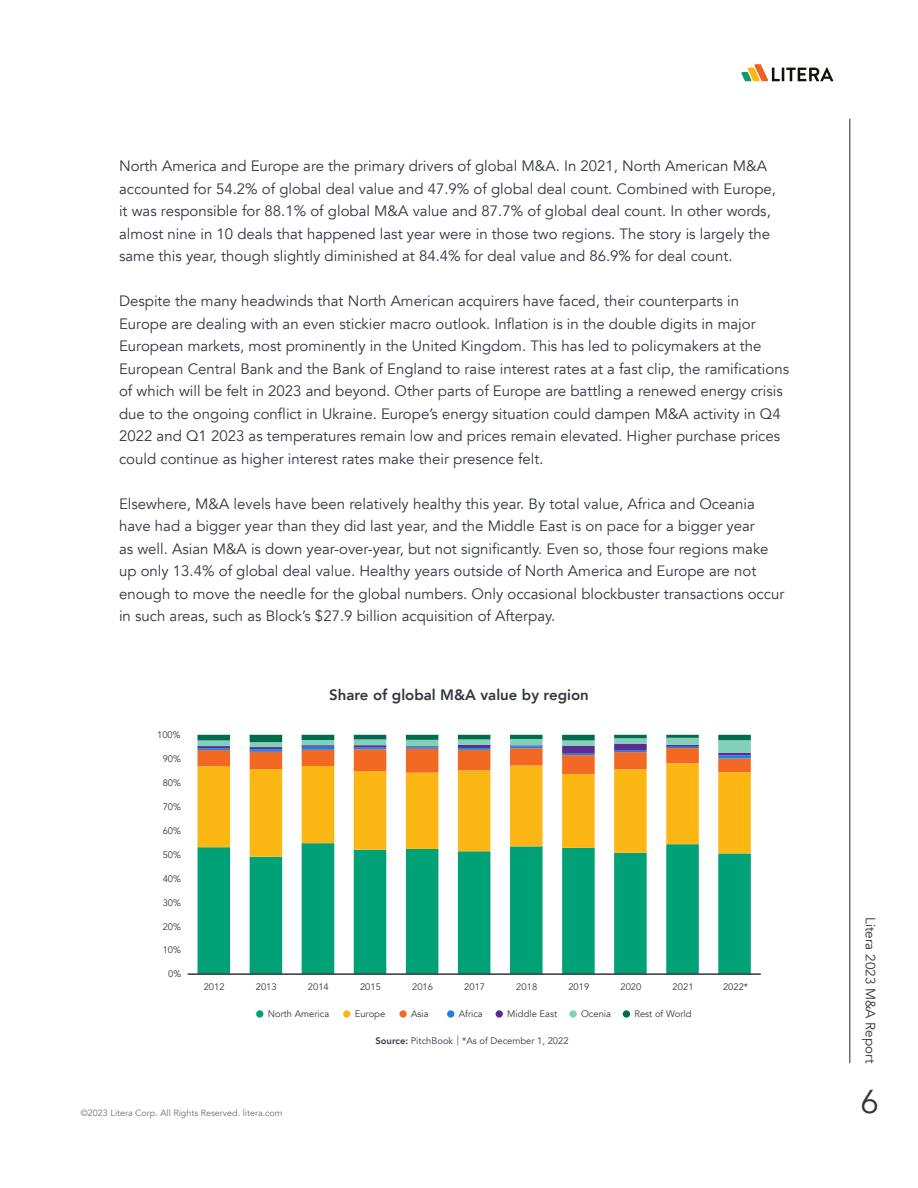
<style>
.page{position:relative;width:918px;height:1188px;background:#fff}
.page>*{position:absolute;margin:0;border:0;box-sizing:border-box;transform-origin:0 0}
.t1{font:33px "Avenir";color:#323640}
.t2{font:15px/22.5px "Avenir";color:#323640}
.t3{font:800 15px "Avenir";color:#323741}
.t4{font:13.5px "Avenir";color:#323640}
.t5{font:9.45px "Avenir";color:#333740}
.t6{font:9.45px "Avenir";color:#333841}
.t7{font:9px "Avenir";color:#706f76}
.s1{font-weight:800}
.s2{font-weight:300;font-size:9.9px}
</style>
<div class="page">
<svg style="left:741px;top:64px;width:92px;height:17px"></svg>
<hr style="left:850px;top:119px;width:1px;height:944px;background:#231f20">
<svg style="left:187px;top:734px;width:574px;height:284px"></svg>
<p class="t2" style="left:119px;top:155px;width:659px">North America and Europe are the primary drivers of global M&amp;A. In 2021, North American M&amp;A accounted for 54.2% of global deal value and 47.9% of global deal count. Combined with Europe, it was responsible for 88.1% of global M&amp;A value and 87.7% of global deal count. In other words, almost nine in 10 deals that happened last year were in those two regions. The story is largely the same this year, though slightly diminished at 84.4% for deal value and 86.9% for deal count.</p>
<p class="t2" style="left:119px;top:290px;width:672px">Despite the many headwinds that North American acquirers have faced, their counterparts in Europe are dealing with an even stickier macro outlook. Inflation is in the double digits in major European markets, most prominently in the United Kingdom. This has led to policymakers at the European Central Bank and the Bank of England to raise interest rates at a fast clip, the ramifications of which will be felt in 2023 and beyond. Other parts of Europe are battling a renewed energy crisis due to the ongoing conflict in Ukraine. Europe’s energy situation could dampen M&amp;A activity in Q4<br>2022 and Q1 2023 as temperatures remain low and prices remain elevated. Higher purchase prices could continue as higher interest rates make their presence felt.</p>
<p class="t2" style="left:119px;top:493px;width:667px">Elsewhere, M&amp;A levels have been relatively healthy this year. By total value, Africa and Oceania have had a bigger year than they did last year, and the Middle East is on pace for a bigger year<br>as well. Asian M&amp;A is down year-over-year, but not significantly. Even so, those four regions make up only 13.4% of global deal value. Healthy years outside of North America and Europe are not enough to move the needle for the global numbers. Only occasional blockbuster transactions occur in such areas, such as Block’s $27.9 billion acquisition of Afterpay.</p>
<p class="t5" style="left:157px;top:729px;width:25px">100%</p>
<p class="t5" style="left:163px;top:753px;width:20px">90%</p>
<p class="t5" style="left:163px;top:777px;width:20px">80%</p>
<p class="t5" style="left:163px;top:801px;width:20px">70%</p>
<p class="t5" style="left:163px;top:825px;width:20px">60%</p>
<p class="t5" style="left:163px;top:849px;width:20px">50%</p>
<p class="t5" style="left:163px;top:873px;width:20px">40%</p>
<p class="t5" style="left:163px;top:897px;width:20px">30%</p>
<p class="t5" style="left:163px;top:921px;width:20px">20%</p>
<p class="t5" style="left:163px;top:945px;width:20px">10%</p>
<p class="t5" style="left:168px;top:969px;width:15px">0%</p>
<p class="t3" style="left:329px;top:683px;width:261px">Share of global M&amp;A value by region</p>
<p class="t5" style="left:204px;top:981px;width:22px">2012</p>
<p class="t5" style="left:256px;top:981px;width:22px">2013</p>
<p class="t5" style="left:308px;top:981px;width:22px">2014</p>
<p class="t5" style="left:360px;top:981px;width:22px">2015</p>
<p class="t5" style="left:412px;top:981px;width:22px">2016</p>
<p class="t5" style="left:464px;top:981px;width:22px">2017</p>
<p class="t5" style="left:516px;top:981px;width:22px">2018</p>
<p class="t5" style="left:568px;top:981px;width:22px">2019</p>
<p class="t5" style="left:621px;top:981px;width:22px">2020</p>
<p class="t5" style="left:673px;top:981px;width:22px">2021</p>
<p class="t5" style="left:723px;top:981px;width:27px">2022*</p>
<p class="t5" style="left:268px;top:1008px;width:63px">North America</p>
<p class="t5" style="left:355px;top:1008px;width:32px">Europe</p>
<p class="t5" style="left:411px;top:1008px;width:19px">Asia</p>
<p class="t5" style="left:459px;top:1008px;width:26px">Africa</p>
<p class="t5" style="left:507px;top:1008px;width:51px">Middle East</p>
<p class="t5" style="left:581px;top:1008px;width:32px">Ocenia</p>
<p class="t5" style="left:634px;top:1008px;width:59px">Rest of World</p>
<p class="t6" style="left:375px;top:1035px;width:195px"><span class="s1">Source:</span> PitchBook <span class="s2">|</span> *As of December 1, 2022</p>
<p class="t7" style="left:81px;top:1107px;width:203px">©2023 Litera Corp. All Rights Reserved. litera.com</p>
<p class="t4" style="left:879px;top:917px;width:148px;rotate:90deg">Litera 2023 M&amp;A Report</p>
<h1 class="t1" style="left:861px;top:1082px;width:20px">6</h1>
</div>
